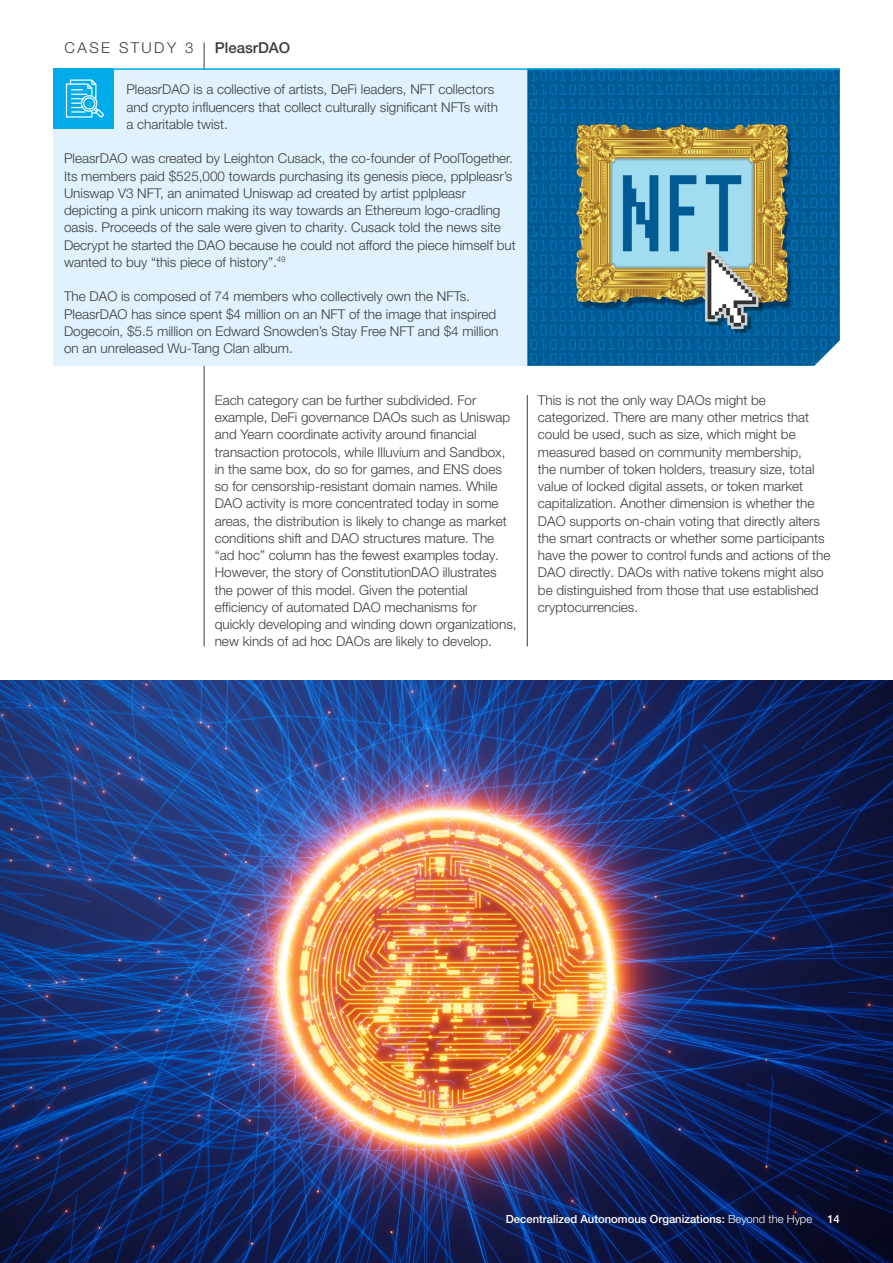
<style>
.page{position:relative;width:893px;height:1263px;background:#fff}
.page>*{position:absolute;margin:0;border:0;box-sizing:border-box;transform-origin:0 0}
.t1{font:300 15px "Helvetica Neue LT Pro";letter-spacing:.16em;color:#3c3c3b}
.t2{font:500 15px "Helvetica Neue LT Pro";color:#3c3c3b}
.t3{font:300 13.5px/17.2px "Helvetica Neue LT Pro";color:#3c3c3b}
.t4{font:500 11.25px "Helvetica Neue LT Pro";color:#fff}
.s1{font-weight:300}
</style>
<div class="page">
<hr style="left:204px;top:43px;width:1px;height:604px;background:#3c3c3b">
<div style="left:53px;top:70px;width:474px;height:296px;background:#dff2fd"></div>
<img style="left:0;top:681px;width:893px;height:582px">
<img style="left:527px;top:70px;width:313px;height:296px">
<hr style="left:53px;top:68px;width:787px;height:2px;background:#00a8e7">
<div style="left:53px;top:68px;width:61px;height:61px;background:#00abe9"></div>
<svg style="left:66px;top:80px;width:38px;height:38px"></svg>
<hr style="left:527px;top:395px;width:1px;height:251px;background:#3c3c3b">
<p class="t1" style="left:65px;top:39px;width:130px">CASE STUDY 3</p>
<p class="t2" style="left:215px;top:39px;width:77px">PleasrDAO</p>
<p class="t3" style="left:126px;top:81px;width:373px">PleasrDAO is a collective of artists, DeFi leaders, NFT collectors and crypto influencers that collect culturally significant NFTs with a charitable twist.</p>
<p class="t3" style="left:64px;top:150px;width:453px">PleasrDAO was created by Leighton Cusack, the co-founder of PoolTogether.<br>Its members paid $525,000 towards purchasing its genesis piece, pplpleasr’s Uniswap V3 NFT, an animated Uniswap ad created by artist pplpleasr depicting a pink unicorn making its way towards an Ethereum logo-cradling oasis. Proceeds of the sale were given to charity. Cusack told the news site Decrypt he started the DAO because he could not afford the piece himself but wanted to buy “this piece of history”.<sup>49</sup></p>
<p class="t3" style="left:64px;top:288px;width:436px">The DAO is composed of 74 members who collectively own the NFTs.<br>PleasrDAO has since spent $4 million on an NFT of the image that inspired Dogecoin, $5.5 million on Edward Snowden’s Stay Free NFT and $4 million on an unreleased Wu-Tang Clan album.</p>
<p class="t3" style="left:215px;top:391px;width:303px">Each category can be further subdivided. For example, DeFi governance DAOs such as Uniswap and Yearn coordinate activity around financial transaction protocols, while Illuvium and Sandbox, in the same box, do so for games, and ENS does so for censorship-resistant domain names. While DAO activity is more concentrated today in some areas, the distribution is likely to change as market conditions shift and DAO structures mature. The “ad hoc” column has the fewest examples today.<br>However, the story of ConstitutionDAO illustrates the power of this model. Given the potential efficiency of automated DAO mechanisms for quickly developing and winding down organizations, new kinds of ad hoc DAOs are likely to develop.</p>
<p class="t3" style="left:538px;top:391px;width:294px">This is not the only way DAOs might be categorized. There are many other metrics that could be used, such as size, which might be measured based on community membership,<br>the number of token holders, treasury size, total value of locked digital assets, or token market capitalization. Another dimension is whether the DAO supports on-chain voting that directly alters the smart contracts or whether some participants have the power to control funds and actions of the DAO directly. DAOs with native tokens might also be distinguished from those that use established cryptocurrencies.</p>
<p class="t4" style="left:506px;top:1212px;width:308px">Decentralized Autonomous Organizations: <span class="s1">Beyond the Hype</span></p>
<p class="t4" style="left:827px;top:1212px;width:14px">14</p>
</div>
